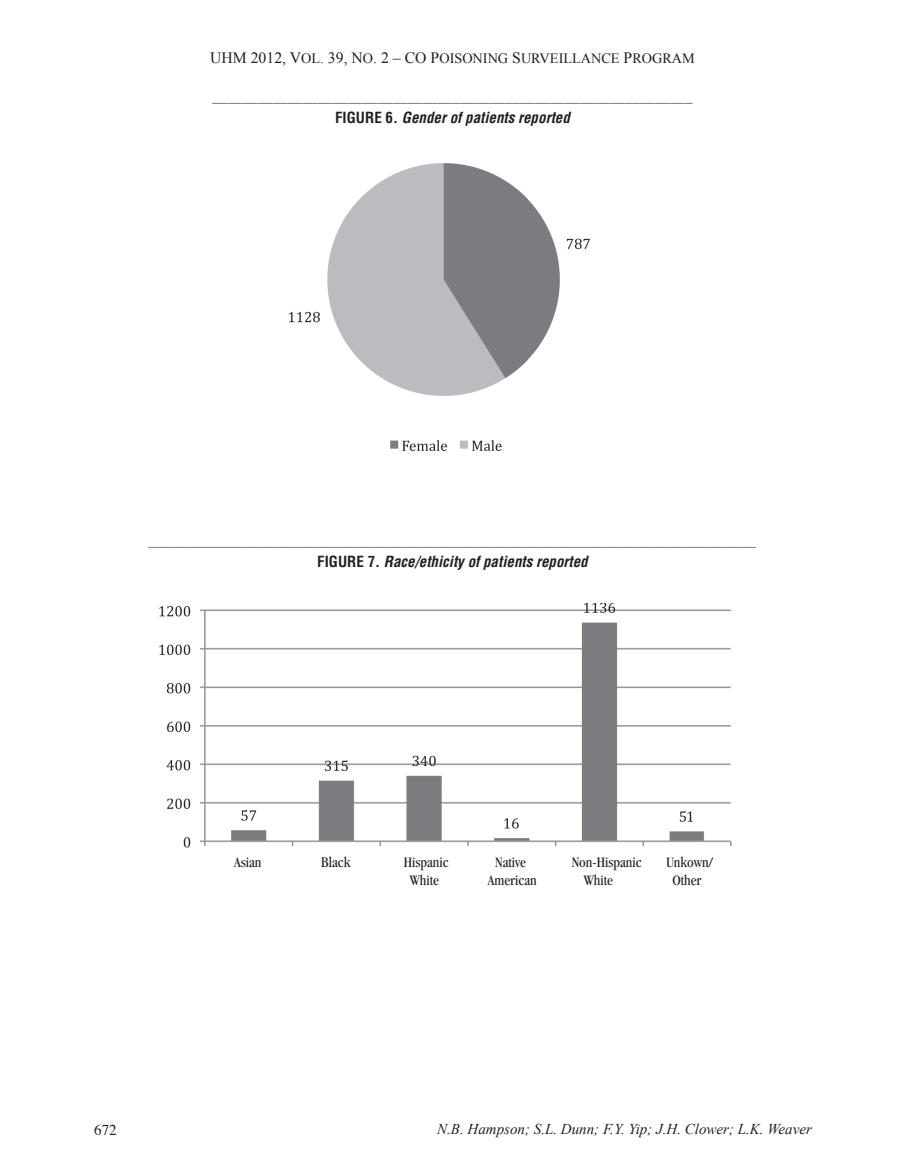
<style>
.page{position:relative;width:905px;height:1175px;background:#fff}
.page>*{position:absolute;margin:0;border:0;box-sizing:border-box;transform-origin:0 0}
.t1{font:700 condensed 15px/21px "Helvetica";color:#6c6d70;text-align:center}
.t2{font:condensed 15px "Garamond";color:#231f20}
.t3{font:italic 15px "Times New Roman";color:#231f20}
.t4{font:15px "Times";color:#231f20}
.t5{font:14.25px "Times New Roman";color:#231f20}
.s1{font-size:15.75px}
.s2{font-size:15px}
.s3{color:#231f20}
.s4{font-style:italic;color:#231f20}
</style>
<div class="page">
<img style="left:288px;top:163px;width:302px;height:288px">
<img style="left:159px;top:603px;width:573px;height:245px">
<p class="t5" style="left:210px;top:49px;width:486px"><span class="s1">UHM 2012, V</span>OL. <span class="s1">39, N</span>O<span class="s2">.</span> <span class="s1">2 – CO P</span>OISONING <span class="s1">S</span>URVEILLANCE <span class="s1">P</span>ROGRAM</p>
<p class="t1" style="left:212px;top:86px;width:481px">________________________________________________________________<br><span class="s3">FIGURE 6.</span> <span class="s4">Gender of patients reported</span></p>
<p class="t1" style="left:149px;top:530px;width:609px">_________________________________________________________________________________<br><span class="s3">FIGURE 7.</span> <span class="s4">Race/ethicity of patients reported</span></p>
<p class="t2" style="left:234px;top:854px;width:29px">Asian</p>
<p class="t2" style="left:321px;top:854px;width:31px">Black</p>
<p class="t2" style="left:404px;top:854px;width:46px">Hispanic</p>
<p class="t2" style="left:495px;top:854px;width:32px">Native</p>
<p class="t2" style="left:572px;top:854px;width:71px">Non-Hispanic</p>
<p class="t2" style="left:666px;top:854px;width:48px">Unkown/</p>
<p class="t2" style="left:410px;top:872px;width:31px">White</p>
<p class="t2" style="left:488px;top:872px;width:51px">American</p>
<p class="t2" style="left:584px;top:872px;width:31px">White</p>
<p class="t2" style="left:672px;top:872px;width:31px">Other</p>
<p class="t4" style="left:94px;top:1116px;width:24px">672</p>
<p class="t3" style="left:437px;top:1119px;width:376px">N.B. Hampson; S.L. Dunn; F.Y. Yip; J.H. Clower; L.K. Weaver</p>
</div>
